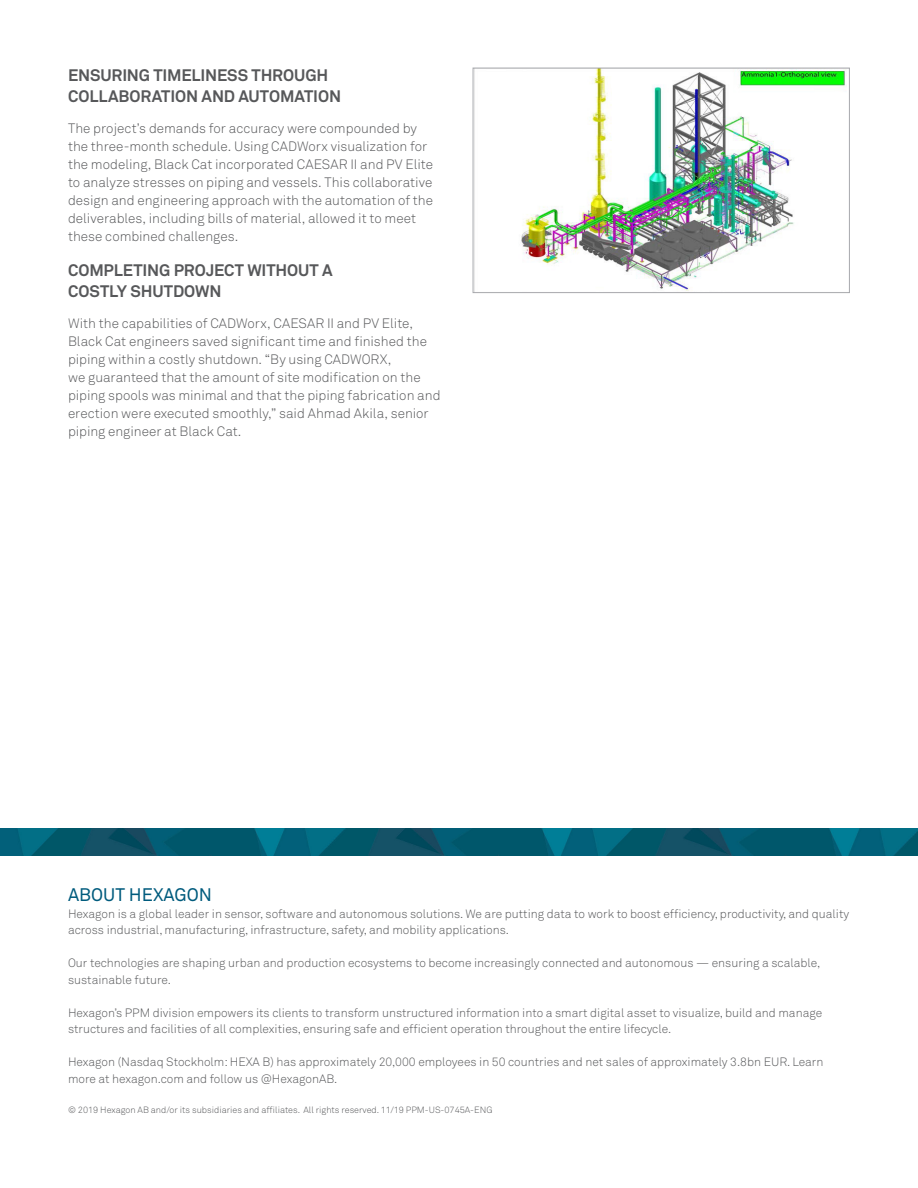
<style>
.page{position:relative;width:918px;height:1188px;background:#fff}
.page>*{position:absolute;margin:0;border:0;box-sizing:border-box;transform-origin:0 0}
.About_PPM{font:18px "Akkurat Pro";color:#005b7d}
.Heading_2{font:700 16.5px/21px "Akkurat Pro";letter-spacing:-.005em;color:#57585a}
.Heading_2-2{font:13.5px/18px "Akkurat Light Pro";color:#57585a}
.Boilerplate_Copy{font:12px/16.5px "Akkurat Light Pro";color:#57585a}
.Copyright{font:9px "Akkurat Light Pro";color:#57585a}
</style>
<div class="page">
<img style="left:521px;top:70px;width:326px;height:221px">
<div style="left:473px;top:68px;width:377px;height:225px;border:1px solid #a8a9ad"></div>
<img style="left:0;top:828px;width:918px;height:27px">
<p class="Heading_2" style="left:68px;top:65px;width:275px">ENSURING TIMELINESS THROUGH<br>COLLABORATION AND AUTOMATION</p>
<p class="Heading_2-2" style="left:68px;top:120px;width:367px">The project’s demands for accuracy were compounded by the three-month schedule. Using CADWorx visualization for the modeling, Black Cat incorporated CAESAR II and PV Elite to analyze stresses on piping and vessels. This collaborative design and engineering approach with the automation of the deliverables, including bills of material, allowed it to meet these combined challenges.</p>
<p class="Heading_2" style="left:68px;top:260px;width:266px">COMPLETING PROJECT WITHOUT A<br>COSTLY SHUTDOWN</p>
<p class="Heading_2-2" style="left:68px;top:315px;width:374px">With the capabilities of CADWorx, CAESAR II and PV Elite, Black Cat engineers saved significant time and finished the piping within a costly shutdown. “By using CADWORX,<br>we guaranteed that the amount of site modification on the piping spools was minimal and that the piping fabrication and erection were executed smoothly,” said Ahmad Akila, senior piping engineer at Black Cat.</p>
<p class="About_PPM" style="left:68px;top:884px;width:145px">ABOUT HEXAGON</p>
<p class="Boilerplate_Copy" style="left:68px;top:905px;width:783px">Hexagon is a global leader in sensor, software and autonomous solutions. We are putting data to work to boost efficiency, productivity, and quality across industrial, manufacturing, infrastructure, safety, and mobility applications.</p>
<p class="Boilerplate_Copy" style="left:68px;top:955px;width:754px">Our technologies are shaping urban and production ecosystems to become increasingly connected and autonomous — ensuring a scalable, sustainable future.</p>
<p class="Boilerplate_Copy" style="left:68px;top:1004px;width:756px">Hexagon’s PPM division empowers its clients to transform unstructured information into a smart digital asset to visualize, build and manage structures and facilities of all complexities, ensuring safe and efficient operation throughout the entire lifecycle.</p>
<p class="Boilerplate_Copy" style="left:68px;top:1054px;width:757px">Hexagon (Nasdaq Stockholm: HEXA B) has approximately 20,000 employees in 50 countries and net sales of approximately 3.8bn EUR. Learn more at hexagon.com and follow us @HexagonAB.</p>
<p class="Copyright" style="left:68px;top:1104px;width:426px">© 2019 Hexagon AB and/or its subsidiaries and affiliates. All rights reserved. 11/19 PPM-US-0745A-ENG</p>
</div>
